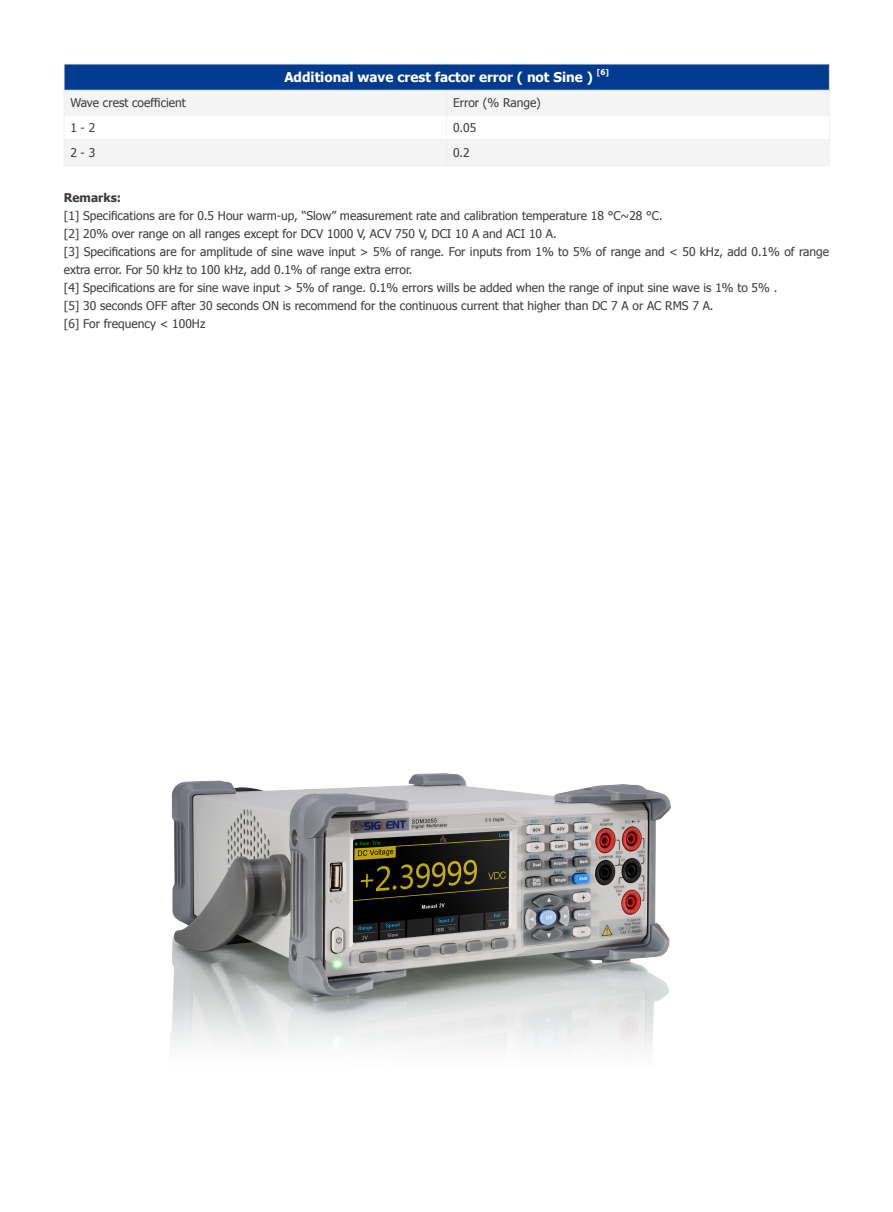
<style>
.page{position:relative;width:893px;height:1212px;background:#fff}
.page>*{position:absolute;margin:0;border:0;box-sizing:border-box;transform-origin:0 0}
.t1{font:700 13.5px "Tahoma";color:#fff}
.t2{font:12px/18px "Tahoma";color:#3e3a39}
.t3{font:700 12px "Tahoma";color:#3e3a39}
.t4{font:700 7.8px "Tahoma";color:#fff}
</style>
<div class="page">
<div style="left:64px;top:64px;width:765px;height:26px;background:#003b90"></div>
<svg style="left:65px;top:91px;width:764px;height:74px;fill:#f4f4f4"></svg>
<hr style="left:64px;top:115px;width:383px;height:1px;background:#efefef">
<hr style="left:447px;top:115px;width:383px;height:1px;background:#efefef">
<hr style="left:64px;top:139px;width:383px;height:1px;background:#efefef">
<hr style="left:447px;top:139px;width:383px;height:1px;background:#efefef">
<svg style="left:446px;top:91px;width:1px;height:74px"></svg>
<hr style="left:64px;top:165px;width:383px;height:1px;background:#efefef">
<hr style="left:447px;top:165px;width:383px;height:1px;background:#efefef">
<hr style="left:64px;top:64px;width:383px;height:1px;background:#efefef">
<hr style="left:447px;top:64px;width:383px;height:1px;background:#efefef">
<svg style="left:829px;top:64px;width:1px;height:101px"></svg>
<hr style="left:64px;top:90px;width:383px;height:1px;background:#efefef">
<hr style="left:447px;top:90px;width:383px;height:1px;background:#efefef">
<svg style="left:64px;top:64px;width:1px;height:101px"></svg>
<img style="left:170px;top:773px;width:501px;height:277px">
<p class="t1" style="left:284px;top:68px;width:310px">Additional wave crest factor error ( not Sine )</p>
<p class="t4" style="left:597px;top:67px;width:14px">[6]</p>
<p class="t2" style="left:70px;top:93px;width:117px">Wave crest coefficient</p>
<p class="t2" style="left:453px;top:93px;width:89px">Error (% Range)</p>
<p class="t2" style="left:70px;top:118px;width:26px">1 - 2</p>
<p class="t2" style="left:453px;top:118px;width:25px">0.05</p>
<p class="t2" style="left:70px;top:143px;width:26px">2 - 3</p>
<p class="t2" style="left:453px;top:143px;width:18px">0.2</p>
<p class="t3" style="left:64px;top:189px;width:59px">Remarks:</p>
<p class="t2" style="left:64px;top:206px;width:767px">[1] Specifications are for 0.5 Hour warm-up, “Slow” measurement rate and calibration temperature 18 °C~28 °C.<br>[2] 20% over range on all ranges except for DCV 1000 V, ACV 750 V, DCI 10 A and ACI 10 A.<br>[3] Specifications are for amplitude of sine wave input &gt; 5% of range. For inputs from 1% to 5% of range and &lt; 50 kHz, add 0.1% of range extra error. For 50 kHz to 100 kHz, add 0.1% of range extra error.<br>[4] Specifications are for sine wave input &gt; 5% of range. 0.1% errors wills be added when the range of input sine wave is 1% to 5% .<br>[5] 30 seconds OFF after 30 seconds ON is recommend for the continuous current that higher than DC 7 A or AC RMS 7 A.<br>[6] For frequency &lt; 100Hz</p>
</div>
